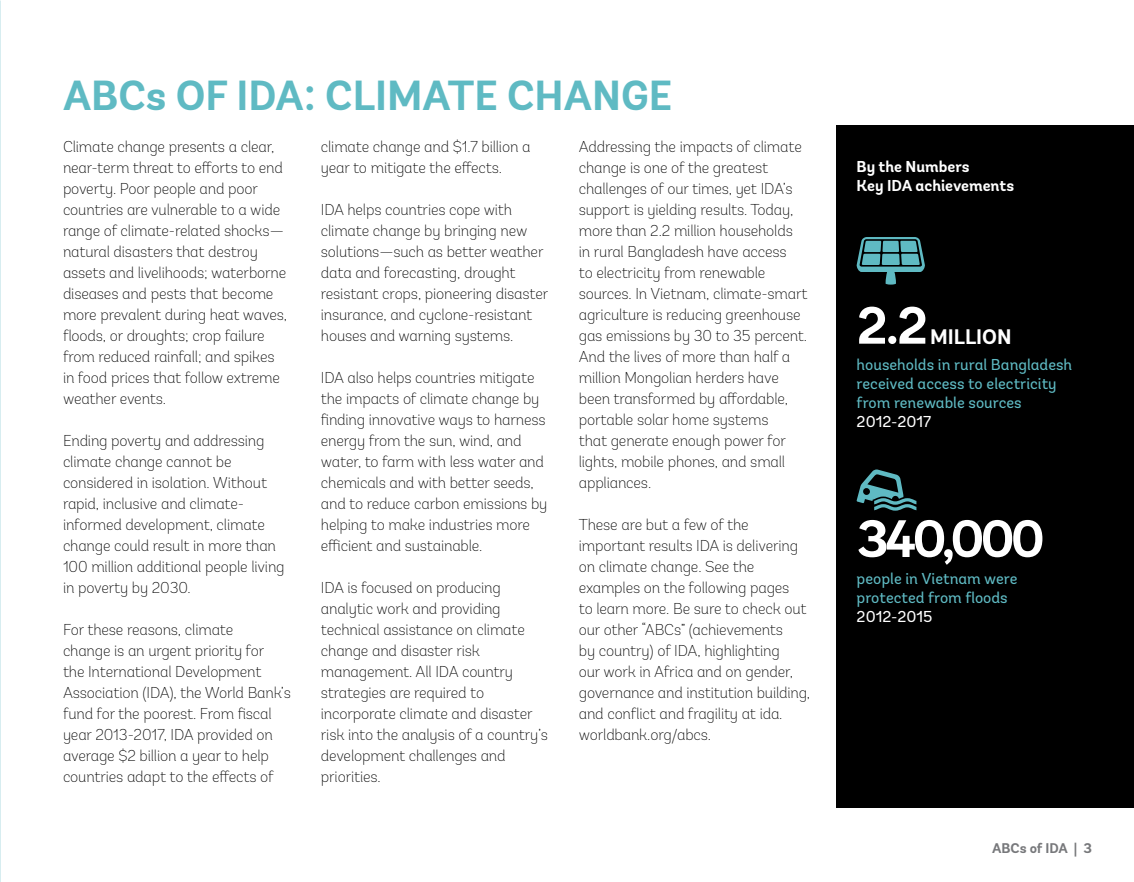
<style>
.page{position:relative;width:1134px;height:882px;background:#fff}
.page>*{position:absolute;margin:0;border:0;box-sizing:border-box;transform-origin:0 0}
.t1{font:700 52.5px "Andes";letter-spacing:-.075em;color:#fff}
.t2{font:700 42px "Andes";color:#5fbac3}
.t3{font:700 21px "Andes";color:#fff}
.t4{font:200 15.75px/21px "Andes";letter-spacing:-.01em;color:#000}
.t5{font:15.75px/18.9px "Andes";color:#5fbac3}
.t6{font:700 15.75px/18.9px "Andes";color:#fff}
.t7{font:15.75px "Andes";color:#fff}
.t8{font:700 14px "Andes";color:#77787b}
</style>
<div class="page">
<div style="left:837px;top:125px;width:297px;height:683px;background:#000"></div>
<svg style="left:857px;top:470px;width:59px;height:41px"></svg>
<svg style="left:856px;top:237px;width:69px;height:48px"></svg>
<h2 class="t2" style="left:63px;top:70px;width:611px">ABCs OF IDA: CLIMATE CHANGE</h2>
<p class="t4" style="left:63px;top:136px;width:226px">Climate change presents a clear, near-term threat to efforts to end poverty. Poor people and poor countries are vulnerable to a wide range of climate-related shocks— natural disasters that destroy assets and livelihoods; waterborne diseases and pests that become more prevalent during heat waves, floods, or droughts; crop failure from reduced rainfall; and spikes in food prices that follow extreme weather events.</p>
<p class="t4" style="left:63px;top:430px;width:223px">Ending poverty and addressing climate change cannot be considered in isolation. Without rapid, inclusive and climate&shy;informed development, climate change could result in more than<br>100 million additional people living in poverty by 2030.</p>
<p class="t4" style="left:63px;top:619px;width:229px">For these reasons, climate<br>change is an urgent priority for<br>the International Development<br>Association (IDA), the World Bank’s fund for the poorest. From fiscal year 2013-2017, IDA provided on average $2 billion a year to help countries adapt to the effects of</p>
<p class="t4" style="left:321px;top:136px;width:211px">climate change and $1.7 billion a year to mitigate the effects.</p>
<p class="t4" style="left:321px;top:199px;width:229px">IDA helps countries cope with climate change by bringing new solutions—such as better weather data and forecasting, drought resistant crops, pioneering disaster insurance, and cyclone-resistant houses and warning systems.</p>
<p class="t4" style="left:321px;top:367px;width:228px">IDA also helps countries mitigate the impacts of climate change by finding innovative ways to harness energy from the sun, wind, and water, to farm with less water and chemicals and with better seeds, and to reduce carbon emissions by helping to make industries more efficient and sustainable.</p>
<p class="t4" style="left:321px;top:577px;width:229px">IDA is focused on producing analytic work and providing technical assistance on climate change and disaster risk management. All IDA country strategies are required to incorporate climate and disaster risk into the analysis of a country’s development challenges and priorities.</p>
<p class="t4" style="left:579px;top:136px;width:230px">Addressing the impacts of climate change is one of the greatest challenges of our times, yet IDA’s support is yielding results. Today, more than 2.2 million households in rural Bangladesh have access<br>to electricity from renewable sources. In Vietnam, climate-smart agriculture is reducing greenhouse gas emissions by 30 to 35 percent.<br>And the lives of more than half a million Mongolian herders have been transformed by affordable, portable solar home systems<br>that generate enough power for lights, mobile phones, and small appliances.</p>
<p class="t4" style="left:579px;top:514px;width:233px">These are but a few of the important results IDA is delivering on climate change. See the examples on the following pages<br>to learn more. Be sure to check out our other “ABCs” (achievements<br>by country) of IDA, highlighting<br>our work in Africa and on gender, governance and institution building, and conflict and fragility at ida. worldbank.org/abcs.</p>
<p class="t6" style="left:857px;top:157px;width:159px">By the Numbers<br>Key IDA achievements</p>
<h1 class="t1" style="left:857px;top:293px;width:73px">2.2</h1>
<h3 class="t3" style="left:930px;top:323px;width:83px">MILLION</h3>
<p class="t5" style="left:857px;top:356px;width:217px">households in rural Bangladesh received access to electricity from renewable sources</p>
<p class="t7" style="left:857px;top:412px;width:76px">2012-2017</p>
<h1 class="t1" style="left:857px;top:506px;width:190px">340,000</h1>
<p class="t5" style="left:857px;top:569px;width:162px">people in Vietnam were protected from floods</p>
<p class="t7" style="left:857px;top:607px;width:77px">2012-2015</p>
<p class="t8" style="left:992px;top:840px;width:101px">ABCs of IDA | 3</p>
</div>
